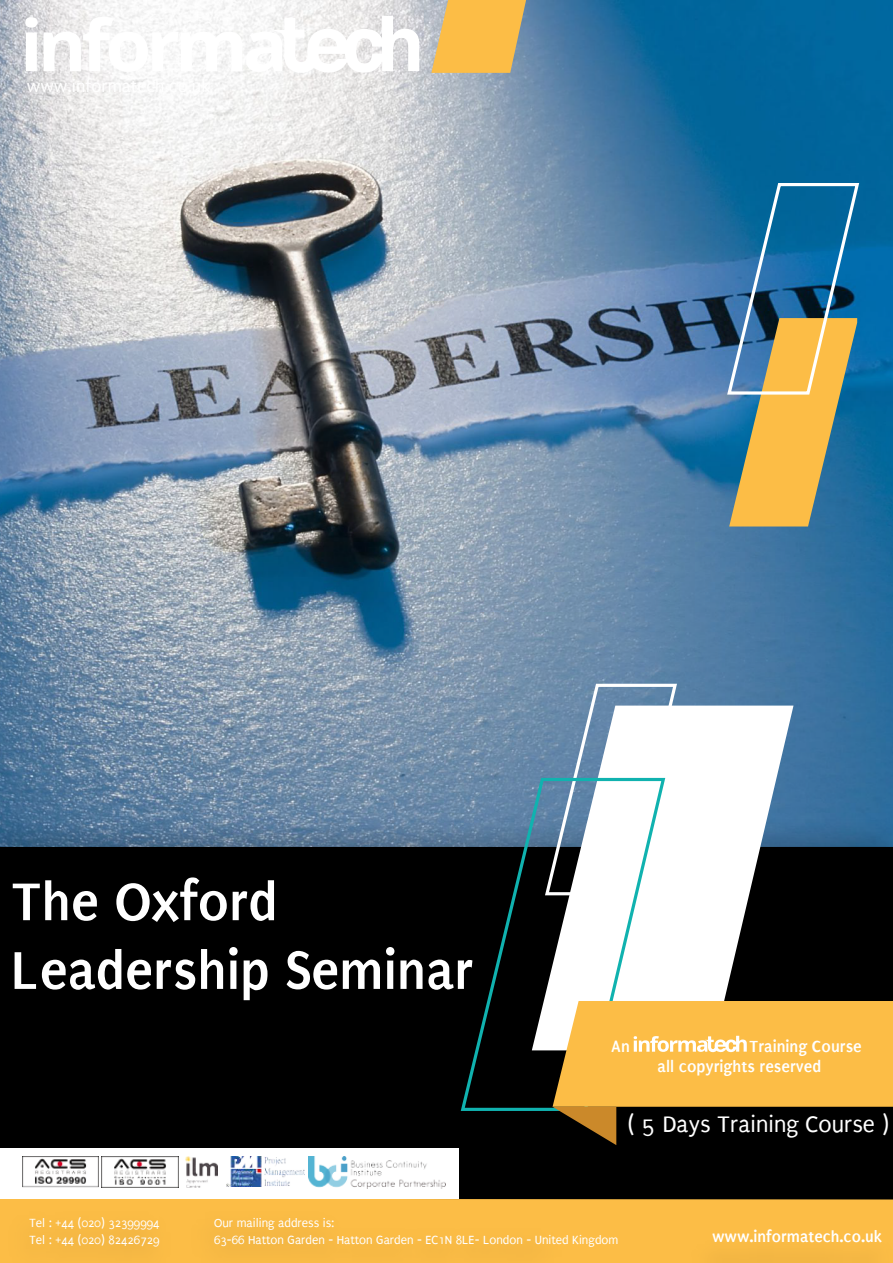
<style>
.page{position:relative;width:893px;height:1263px;background:#fff}
.page>*{position:absolute;margin:0;border:0;box-sizing:border-box;transform-origin:0 0}
.t1{font:700 57.3px/68.7px "Puritan";color:#fff}
.t2{font:24.15px "Puritan";color:#fff}
.t3{font:700 17.25px/19.8px "Puritan";color:#fff}
.t4{font:700 16.95px "Puritan";color:#fff}
.t5{font:12.75px/17px "Puritan";color:#fff}
</style>
<div class="page">
<img style="left:0;top:0;width:893px;height:809px">
<svg style="left:431px;top:0;width:95px;height:73px;background:#eab95a"></svg>
<img style="left:0;top:809px;width:893px;height:38px">
<div style="left:0;top:847px;width:893px;height:351px;background:#000"></div>
<svg style="left:532px;top:706px;width:261px;height:295px"></svg>
<svg style="left:543px;top:682px;width:136px;height:215px"></svg>
<svg style="left:461px;top:778px;width:204px;height:333px"></svg>
<div style="left:601px;top:1198px;width:292px;height:65px;background:#fcbd46"></div>
<div style="left:0;top:911px;width:483px;height:198px;background:#000"></div>
<div style="left:0;top:1199px;width:179px;height:64px;background:#fabb45"></div>
<div style="left:179px;top:1197px;width:422px;height:66px;background:#fbbc45"></div>
<div style="left:679px;top:1223px;width:214px;height:40px;background:#fbbc45"></div>
<svg style="left:725px;top:181px;width:136px;height:345px;background:#6d8980"></svg>
<svg style="left:25px;top:17px;width:12px;height:54px"></svg>
<svg style="left:44px;top:16px;width:375px;height:59px"></svg>
<svg style="left:553px;top:1001px;width:340px;height:144px;background:#bb8e3a"></svg>
<div style="left:0;top:1148px;width:458px;height:50px;background:#fff"></div>
<img style="left:22px;top:1156px;width:76px;height:32px">
<img style="left:102px;top:1156px;width:76px;height:31px">
<img style="left:186px;top:1156px;width:32px;height:31px">
<img style="left:227px;top:1156px;width:78px;height:30px">
<img style="left:308px;top:1156px;width:137px;height:33px">
<h1 class="t1" style="left:11px;top:868px;width:464px">The Oxford<br>Leadership Seminar</h1>
<h3 class="t3" style="left:611px;top:1037px;width:20px">An</h3>
<h3 class="t3" style="left:658px;top:1037px;width:206px;text-indent:92px">Training Course all copyrights reserved</h3>
<h2 class="t2" style="left:628px;top:1111px;width:262px">( 5 Days Training Course )</h2>
<p class="t5" style="left:29px;top:1214px;width:132px">Tel : +44 (020) 32399994<br>Tel : +44 (020) 82426729</p>
<p class="t5" style="left:214px;top:1214px;width:406px">Our mailing address is:<br>63-66 Hatton Garden - Hatton Garden - EC1N 8LE- London - United Kingdom</p>
<h3 class="t4" style="left:712px;top:1227px;width:171px">www.informatech.co.uk</h3>
</div>
